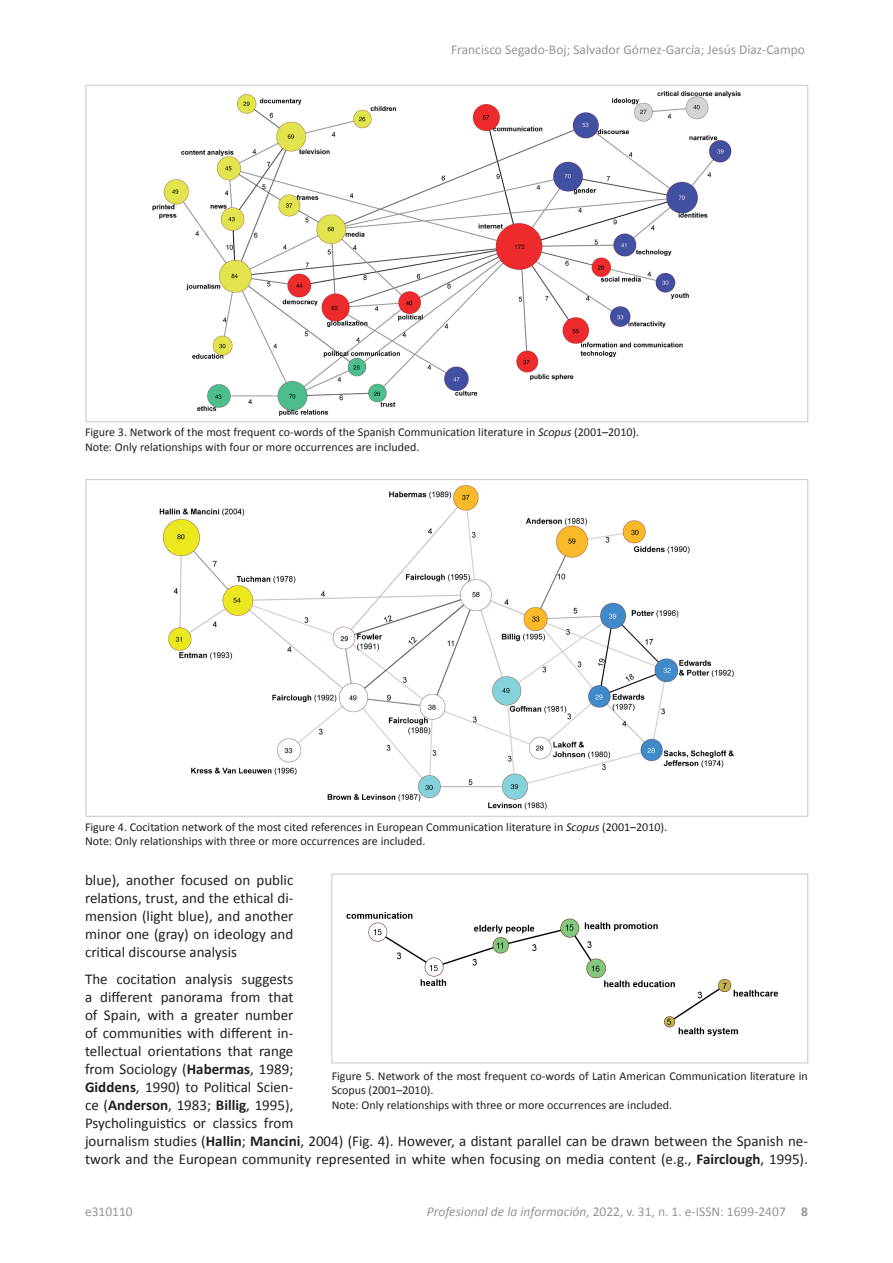
<style>
.page{position:relative;width:893px;height:1263px;background:#fff}
.page>*{position:absolute;margin:0;border:0;box-sizing:border-box;transform-origin:0 0}
.t1{font:15px/18px "Calibri";color:#231f20;text-align:justify}
.t2{font:13.5px "Calibri";color:#939598}
.t3{font:12px/14.4px "Calibri";color:#231f20}
.s1{font-style:italic}
.s2{font-weight:700}
</style>
<div class="page">
<img style="left:152px;top:91px;width:589px;height:325px">
<img style="left:159px;top:485px;width:575px;height:325px">
<img style="left:346px;top:912px;width:433px;height:125px">
<div style="left:332px;top:874px;width:476px;height:189px;border:1px solid #c7c8ca"></div>
<p class="t2" style="left:451px;top:41px;width:355px">Francisco Segado-Boj; Salvador Gómez-García; Jesús Díaz-Campo</p>
<p class="t3" style="left:85px;top:425px;width:556px">Figure 3. Network of the most frequent co-words of the Spanish Communication literature in <span class="s1">Scopus</span> (2001–2010).<br>Note: Only relationships with four or more occurrences are included.</p>
<p class="t3" style="left:85px;top:819px;width:584px">Figure 4. Cocitation network of the most cited references in European Communication literature in <span class="s1">Scopus</span> (2001–2010).<br>Note: Only relationships with three or more occurrences are included.</p>
<p class="t1" style="left:85px;top:871px;width:210px">blue), another focused on public relations, trust, and the ethical di&shy;mension (light blue), and another minor one (gray) on ideology and critical discourse analysis</p>
<p class="t1" style="left:85px;top:969px;width:724px;text-align:left">The cocitation analysis suggests<br>a different panorama from that<br>of Spain, with a greater number<br>of communities with different in-<br>tellectual orientations that range<br>from Sociology (<span class="s2">Habermas</span>, 1989;<br><span class="s2">Giddens</span>, 1990) to Political Scien-<br>ce (<span class="s2">Anderson</span>, 1983; <span class="s2">Billig</span>, 1995),<br>Psycholinguistics or classics from<br>journalism studies (<span class="s2">Hallin</span>; <span class="s2">Mancini</span>, 2004) (Fig. 4). However, a distant parallel can be drawn between the Spanish ne&shy;twork and the European community represented in white when focusing on media content (e.g., <span class="s2">Fairclough</span>, 1995).</p>
<p class="t3" style="left:332px;top:1068px;width:478px">Figure 5. Network of the most frequent co-words of Latin American Communication literature in<br>Scopus (2001–2010).<br>Note: Only relationships with three or more occurrences are included.</p>
<p class="t2" style="left:85px;top:1203px;width:49px">e310110</p>
<p class="t2" style="left:427px;top:1203px;width:383px"><span class="s1">Profesional de la información</span>, 2022, v. 31, n. 1. e-ISSN: 1699-2407 <span class="s2">8</span></p>
</div>
